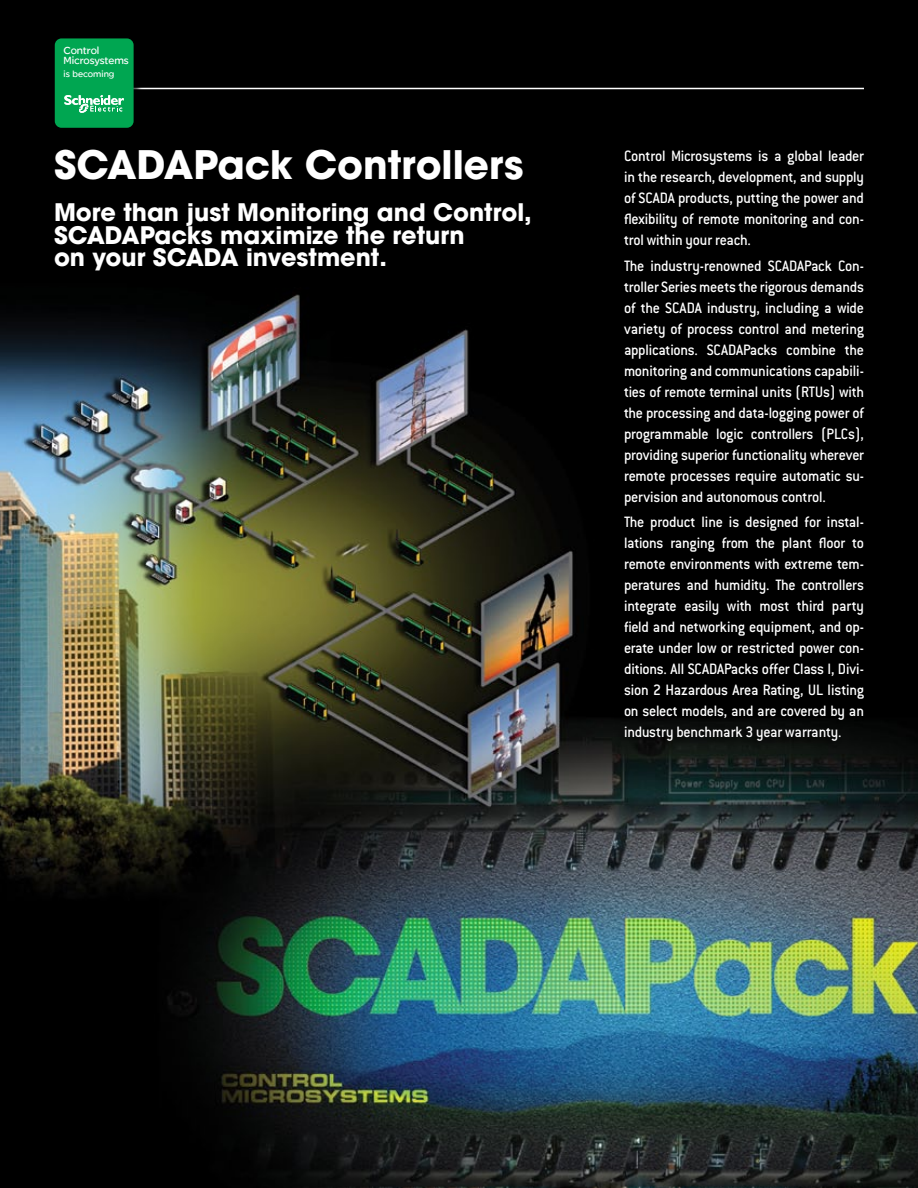
<style>
.page{position:relative;width:918px;height:1188px;background:#fff}
.page>*{position:absolute;margin:0;border:0;box-sizing:border-box;transform-origin:0 0}
.t1{font:700 39px "Avant Garde";color:#fff}
.t2{font:700 24px/22.5px "Avant Garde";color:#fff}
.t3{font:500 16.5px/21px "Conduit ITC";letter-spacing:-.015em;color:#fff;text-align:justify;scale:.95 1}
.t4{font:10.95px/10.5px "SE Optimist";letter-spacing:-.01em;color:#fff}
.t5{font:9.45px "SE Optimist";color:#fff}
</style>
<div class="page">
<img style="left:0;top:0;width:918px;height:1188px">
<div style="left:613px;top:146px;width:252px;height:604px;background:#000"></div>
<hr style="left:125px;top:88px;width:739px;height:1px;background:#fff">
<div style="left:53px;top:37px;width:92px;height:102px;background:#000"></div>
<div style="left:55px;top:38px;width:79px;height:90px;background:#00a651;border-radius:7px"></div>
<svg style="left:64px;top:95px;width:60px;height:18px"></svg>
<p class="t4" style="left:64px;top:45px;width:67px">Control<br>Microsystems</p>
<p class="t5" style="left:64px;top:69px;width:52px">is becoming</p>
<h1 class="t1" style="left:54px;top:140px;width:471px">SCADAPack Controllers</h1>
<h2 class="t2" style="left:54px;top:201px;width:479px">More than just Monitoring and Control,<br>SCADAPacks maximize the return<br>on your SCADA investment.</h2>
<p class="t3" style="left:624px;top:145px;width:254px">Control Microsystems is a global leader in the research, development, and supply of SCADA products, putting the power and flexibility of remote monitoring and con&shy;trol within your reach.</p>
<p class="t3" style="left:624px;top:255px;width:254px">The industry-renowned SCADAPack Con&shy;troller Series meets the rigorous demands of the SCADA industry, including a wide variety of process control and metering applications. SCADAPacks combine the monitoring and communications capabili&shy;ties of remote terminal units (RTUs) with the processing and data-logging power of programmable logic controllers (PLCs), providing superior functionality wherever remote processes require automatic su&shy;pervision and autonomous control.</p>
<p class="t3" style="left:624px;top:511px;width:254px">The product line is designed for instal&shy;lations ranging from the plant floor to remote environments with extreme tem&shy;peratures and humidity. The controllers integrate easily with most third party field and networking equipment, and op&shy;erate under low or restricted power con&shy;ditions. All SCADAPacks offer Class I, Divi&shy;sion 2 Hazardous Area Rating, UL listing on select models, and are covered by an industry benchmark 3 year warranty.</p>
</div>
